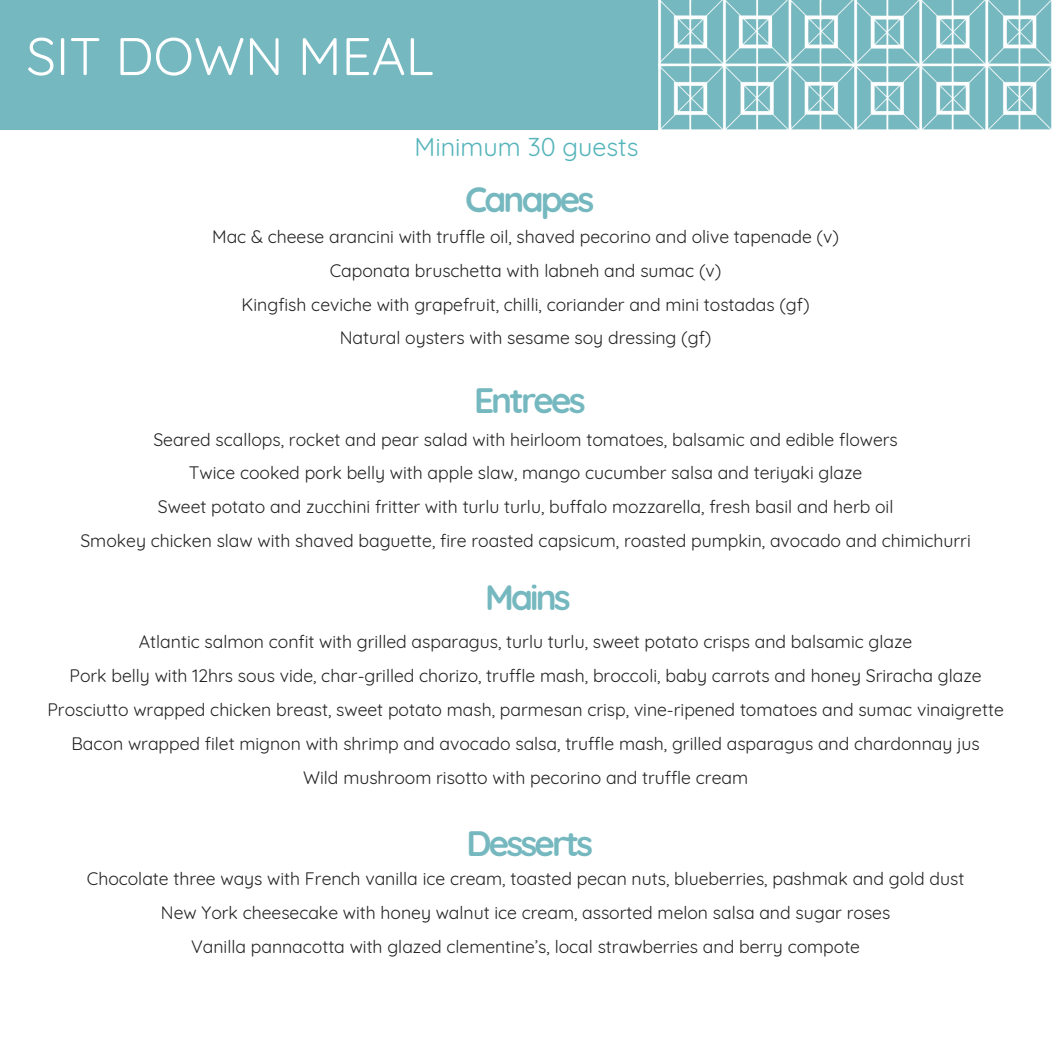
<style>
.page{position:relative;width:1053px;height:1053px;background:#fff}
.page>*{position:absolute;margin:0;border:0;box-sizing:border-box;transform-origin:0 0}
.t1{font:52.75px "Quicksand";color:#fff}
.t2{font:700 35.25px "Quicksand";letter-spacing:-.08em;color:#76b8bf}
.t3{font:25.25px "Quicksand";color:#54b4ba}
.t4{font:17.5px/33.8px "Quicksand";color:#222;text-align:center}
</style>
<div class="page">
<div style="left:0;top:0;width:1052px;height:129px;background:#76b8bf"></div>
<img style="left:659px;top:0;width:393px;height:130px">
<h1 class="t1" style="left:26px;top:22px;width:409px">SIT DOWN MEAL</h1>
<h3 class="t3" style="left:414px;top:131px;width:225px">Minimum 30 guests</h3>
<h2 class="t2" style="left:465px;top:177px;width:131px">Canapes</h2>
<p class="t4" style="left:212px;top:219px;width:628px">Mac &amp; cheese arancini with truffle oil, shaved pecorino and olive tapenade (v)<br>Caponata bruschetta with labneh and sumac (v)<br>Kingfish ceviche with grapefruit, chilli, coriander and mini tostadas (gf)<br>Natural oysters with sesame soy dressing (gf)</p>
<h2 class="t2" style="left:474px;top:378px;width:113px">Entrees</h2>
<p class="t4" style="left:80px;top:422px;width:891px">Seared scallops, rocket and pear salad with heirloom tomatoes, balsamic and edible flowers<br>Twice cooked pork belly with apple slaw, mango cucumber salsa and teriyaki glaze<br>Sweet potato and zucchini fritter with turlu turlu, buffalo mozzarella, fresh basil and herb oil<br>Smokey chicken slaw with shaved baguette, fire roasted capsicum, roasted pumpkin, avocado and chimichurri</p>
<h2 class="t2" style="left:485px;top:575px;width:87px">Mains</h2>
<p class="t4" style="left:47px;top:625px;width:957px">Atlantic salmon confit with grilled asparagus, turlu turlu, sweet potato crisps and balsamic glaze<br>Pork belly with 12hrs sous vide, char-grilled chorizo, truffle mash, broccoli, baby carrots and honey Sriracha glaze Prosciutto wrapped chicken breast, sweet potato mash, parmesan crisp, vine-ripened tomatoes and sumac vinaigrette Bacon wrapped filet mignon with shrimp and avocado salsa, truffle mash, grilled asparagus and chardonnay jus<br>Wild mushroom risotto with pecorino and truffle cream</p>
<h2 class="t2" style="left:466px;top:820px;width:128px">Desserts</h2>
<p class="t4" style="left:87px;top:861px;width:878px">Chocolate three ways with French vanilla ice cream, toasted pecan nuts, blueberries, pashmak and gold dust<br>New York cheesecake with honey walnut ice cream, assorted melon salsa and sugar roses<br>Vanilla pannacotta with glazed clementine’s, local strawberries and berry compote</p>
</div>
